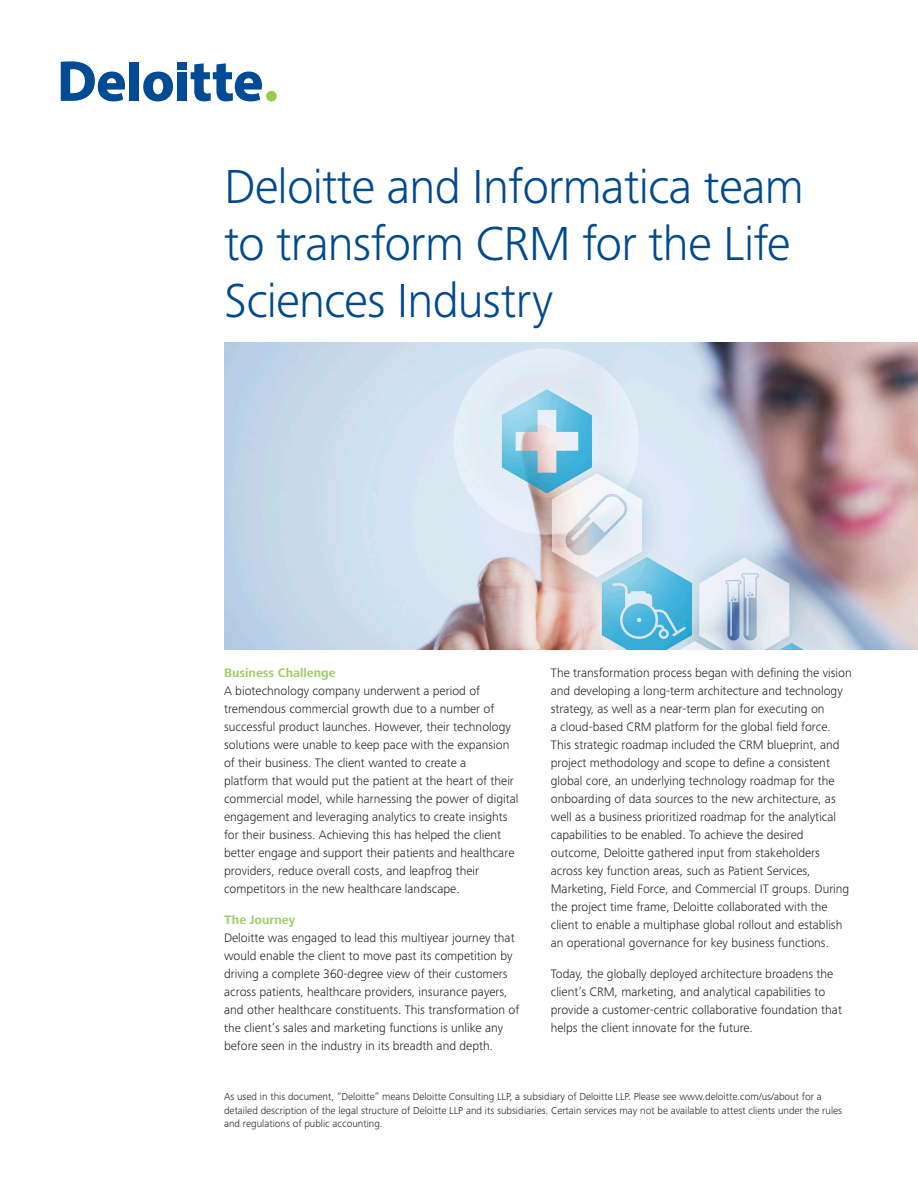
<style>
.page{position:relative;width:918px;height:1188px;background:#fff}
.page>*{position:absolute;margin:0;border:0;box-sizing:border-box;transform-origin:0 0}
.Head_style__Cover_he{font:300 49.5px/57px "Frutiger Next Pro";letter-spacing:-.015em;color:#014990}
.Body_copy{font:300 12.75px/18px "Frutiger Next Pro";color:#231f20}
.Caption_style__Capti{font:300 10.5px/13.5px "Frutiger Next Pro";color:#231f20}
.s1{font-family:"Calibri"}
.s2{font-weight:700;color:#9fce66}
</style>
<div class="page">
<div style="left:129px;top:62px;width:10px;height:39px;background:#014a94"></div>
<svg style="left:143px;top:72px;width:30px;height:29px"></svg>
<div style="left:177px;top:72px;width:10px;height:29px;background:#014a94"></div>
<div style="left:177px;top:62px;width:10px;height:7px;background:#014a94"></div>
<svg style="left:191px;top:63px;width:71px;height:38px"></svg>
<div style="left:266px;top:91px;width:11px;height:10px;background:#97ca49;border-radius:50%"></div>
<svg style="left:61px;top:61px;width:64px;height:40px"></svg>
<img style="left:224px;top:342px;width:694px;height:307px">
<p class="Head_style__Cover_he" style="left:224px;top:158px;width:581px">Deloitte and Informatica <span class="s1">t</span>eam to transform CRM for the Life<br>Sciences Industry</p>
<p class="Body_copy" style="left:224px;top:664px;width:296px"><span class="s2">Business Challenge<br></span>A biotechnology company underwent a period of tremendous commercial growth due to a number of successful product launches. However, their technology solutions were unable to keep pace with the expansion of their business. The client wanted to create a<br>platform that would put the patient at the heart of their commercial model, while harnessing the power of digital engagement and leveraging analytics to create insights for their business. Achieving this has helped the client better engage and support their patients and healthcare providers, reduce overall costs, and leapfrog their competitors in the new healthcare landscape.</p>
<p class="Body_copy" style="left:224px;top:911px;width:297px"><span class="s2">The Journey<br></span>Deloitte was engaged to lead this multiyear journey that would enable the client to move past its competition by driving a complete 360-degree view of their customers across patients, healthcare providers, insurance payers, and other healthcare constituents. This transformation of <span class="s1">the</span> client’s sales and marketing functions is unlike any before seen in the industry in its breadth and depth.</p>
<p class="Body_copy" style="left:551px;top:664px;width:303px">The transformation process began with defining the vision and developing a long-term architecture and technology strategy, as well as a near-term plan for executing on<br>a cloud-based CRM platform for the global field force.<br>This strategic roadmap included the CRM blueprint, and project methodology and scope to define a consistent global core, an underlying technology roadmap for the onboarding of data sources to the new architecture, as well as a business prioritized roadmap for the analytical capabilities to be enabled. To achieve the desired outcome, Deloitte gathered input from stakeholders across key function areas, such as Patient Services, Marketing, Field Force, and Commercial IT groups. During the project time frame, Deloitte collaborated with the client to enable a multiphase global rollout and establish an operational governance for key business functions.</p>
<p class="Body_copy" style="left:551px;top:965px;width:293px">Today, the globally deployed architecture broadens the client’s CRM, marketing, and analytical capabilities to provide a customer-centric collaborative foundation that helps the client innovate for the future.</p>
<p class="Caption_style__Capti" style="left:224px;top:1090px;width:620px">As used in this document, “Deloitte” means Deloitte Consulting LLP, a subsidiary of Deloitte LLP. Please see www.deloitte.com/us/about for a detailed description of the legal structure of Deloitte LLP and its subsidiaries. Certain services may not be available to attest clients under the rules and regulations of public accounting.</p>
</div>
